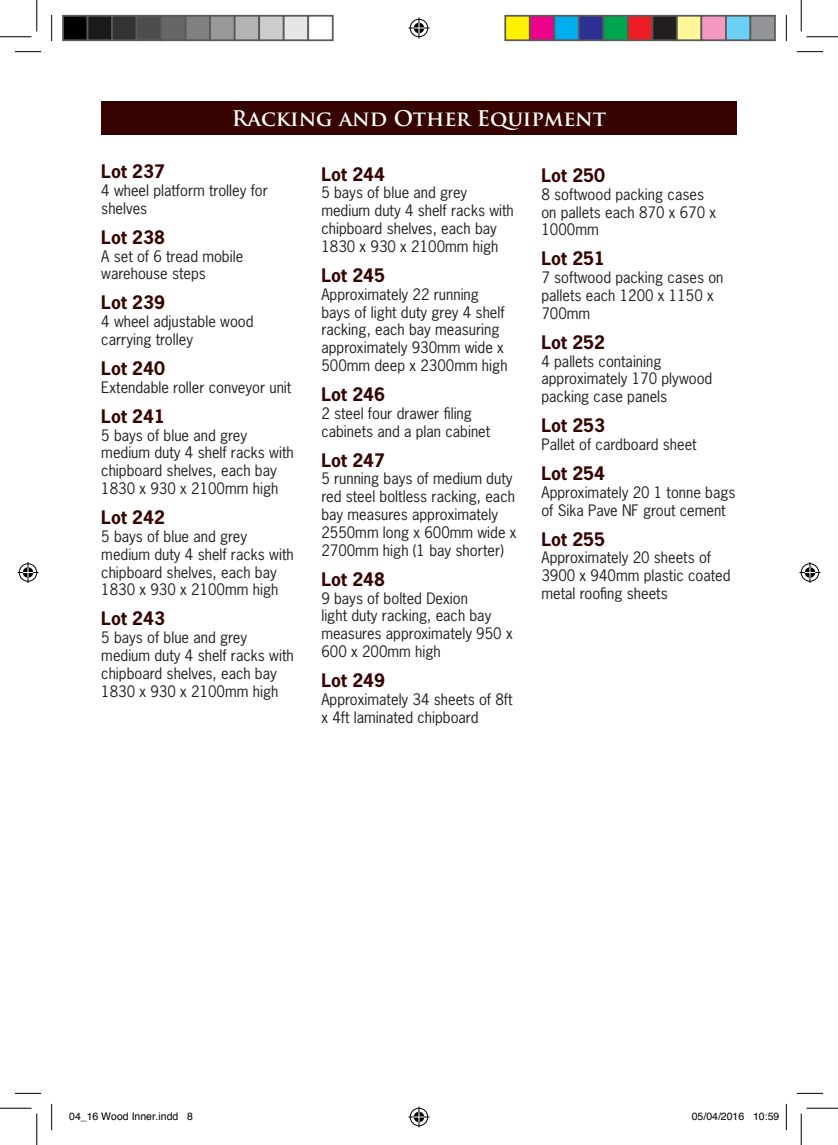
<style>
.page{position:relative;width:838px;height:1145px;background:#fff}
.page>*{position:absolute;margin:0;border:0;box-sizing:border-box;transform-origin:0 0}
.t1{font:700 21px "Trajan Pro";color:#fff}
.t2{font:700 17.5px "News Gothic Std";color:#360300}
.t3{font:14.88px/17.8px "News Gothic Std";color:#231f20}
.t4{font:10.5px "Helvetica";color:#000}
</style>
<div class="page">
<div style="left:101px;top:101px;width:635px;height:34px;background:#360300"></div>
<svg style="left:15px;top:51px;width:26px;height:1px"></svg>
<svg style="left:796px;top:51px;width:27px;height:1px"></svg>
<svg style="left:15px;top:1093px;width:26px;height:1px"></svg>
<svg style="left:796px;top:1093px;width:27px;height:1px"></svg>
<svg style="left:51px;top:15px;width:1px;height:26px"></svg>
<svg style="left:51px;top:1104px;width:1px;height:26px"></svg>
<svg style="left:786px;top:15px;width:1px;height:26px"></svg>
<svg style="left:786px;top:1104px;width:1px;height:26px"></svg>
<hr style="left:0;top:36px;width:32px;height:1px;background:#000">
<hr style="left:806px;top:36px;width:31px;height:1px;background:#000">
<hr style="left:0;top:1108px;width:32px;height:1px;background:#000">
<hr style="left:806px;top:1108px;width:31px;height:1px;background:#000">
<hr style="left:36px;top:0;width:1px;height:31px;background:#000">
<hr style="left:36px;top:1113px;width:1px;height:32px;background:#000">
<hr style="left:800px;top:0;width:1px;height:31px;background:#000">
<hr style="left:800px;top:1113px;width:1px;height:32px;background:#000">
<svg style="left:408px;top:18px;width:21px;height:21px"></svg>
<svg style="left:408px;top:1106px;width:21px;height:21px"></svg>
<svg style="left:18px;top:562px;width:21px;height:21px"></svg>
<svg style="left:799px;top:562px;width:21px;height:21px"></svg>
<div style="left:63px;top:16px;width:25px;height:24px;background:#000"></div>
<div style="left:62px;top:15px;width:26px;height:26px;border:2px solid #595959"></div>
<div style="left:88px;top:16px;width:24px;height:24px;background:#1a1a1a"></div>
<div style="left:87px;top:15px;width:26px;height:26px;border:2px solid #595959"></div>
<div style="left:112px;top:16px;width:25px;height:24px;background:#333"></div>
<div style="left:111px;top:15px;width:26px;height:26px;border:2px solid #595959"></div>
<div style="left:137px;top:16px;width:24px;height:24px;background:#4d4d4d"></div>
<div style="left:136px;top:15px;width:26px;height:26px;border:2px solid #595959"></div>
<div style="left:161px;top:16px;width:25px;height:24px;background:#666"></div>
<div style="left:160px;top:15px;width:26px;height:26px;border:2px solid #595959"></div>
<div style="left:186px;top:16px;width:24px;height:24px;background:#808080"></div>
<div style="left:185px;top:15px;width:26px;height:26px;border:2px solid #595959"></div>
<div style="left:210px;top:16px;width:25px;height:24px;background:#999"></div>
<div style="left:209px;top:15px;width:26px;height:26px;border:2px solid #595959"></div>
<div style="left:235px;top:16px;width:24px;height:24px;background:#b3b3b3"></div>
<div style="left:234px;top:15px;width:26px;height:26px;border:2px solid #595959"></div>
<div style="left:259px;top:16px;width:25px;height:24px;background:#ccc"></div>
<div style="left:258px;top:15px;width:26px;height:26px;border:2px solid #595959"></div>
<div style="left:284px;top:16px;width:24px;height:24px;background:#e6e6e6"></div>
<div style="left:283px;top:15px;width:26px;height:26px;border:2px solid #595959"></div>
<div style="left:307px;top:15px;width:26px;height:26px;border:2px solid #595959"></div>
<div style="left:505px;top:16px;width:24px;height:24px;background:#fff101"></div>
<div style="left:504px;top:15px;width:26px;height:26px;border:2px solid #595959"></div>
<div style="left:529px;top:16px;width:25px;height:24px;background:#ed028c"></div>
<div style="left:529px;top:15px;width:26px;height:26px;border:2px solid #595959"></div>
<div style="left:554px;top:16px;width:24px;height:24px;background:#00aeef"></div>
<div style="left:553px;top:15px;width:26px;height:26px;border:2px solid #595959"></div>
<div style="left:578px;top:16px;width:25px;height:24px;background:#2e3092"></div>
<div style="left:578px;top:15px;width:26px;height:26px;border:2px solid #595959"></div>
<div style="left:603px;top:16px;width:24px;height:24px;background:#00a54f"></div>
<div style="left:602px;top:15px;width:26px;height:26px;border:2px solid #595959"></div>
<div style="left:627px;top:16px;width:25px;height:24px;background:#ee1d23"></div>
<div style="left:627px;top:15px;width:26px;height:26px;border:2px solid #595959"></div>
<div style="left:652px;top:16px;width:24px;height:24px;background:#231f20"></div>
<div style="left:651px;top:15px;width:26px;height:26px;border:2px solid #595959"></div>
<div style="left:676px;top:16px;width:25px;height:24px;background:#fff79a"></div>
<div style="left:676px;top:15px;width:26px;height:26px;border:2px solid #595959"></div>
<div style="left:701px;top:16px;width:24px;height:24px;background:#f499c2"></div>
<div style="left:700px;top:15px;width:26px;height:26px;border:2px solid #595959"></div>
<div style="left:725px;top:16px;width:25px;height:24px;background:#6bcff6"></div>
<div style="left:725px;top:15px;width:26px;height:26px;border:2px solid #595959"></div>
<div style="left:750px;top:16px;width:24px;height:24px;background:#939598"></div>
<div style="left:749px;top:15px;width:26px;height:26px;border:2px solid #595959"></div>
<h1 class="t1" style="left:232px;top:105px;width:375px">Racking and Other Equipment</h1>
<p class="t2" style="left:101px;top:160px;width:65px">Lot 237</p>
<p class="t3" style="left:101px;top:181px;width:168px">4 wheel platform trolley for shelves</p>
<p class="t2" style="left:101px;top:226px;width:65px">Lot 238</p>
<p class="t3" style="left:101px;top:247px;width:143px">A set of 6 tread mobile warehouse steps</p>
<p class="t2" style="left:101px;top:291px;width:65px">Lot 239</p>
<p class="t3" style="left:101px;top:313px;width:154px">4 wheel adjustable wood carrying trolley</p>
<p class="t2" style="left:101px;top:357px;width:65px">Lot 240</p>
<p class="t3" style="left:101px;top:378px;width:191px">Extendable roller conveyor unit</p>
<p class="t2" style="left:101px;top:404px;width:65px">Lot 241</p>
<p class="t3" style="left:101px;top:426px;width:194px">5 bays of blue and grey medium duty 4 shelf racks with chipboard shelves, each bay<br>1830 x 930 x 2100mm high</p>
<p class="t2" style="left:101px;top:506px;width:65px">Lot 242</p>
<p class="t3" style="left:101px;top:527px;width:194px">5 bays of blue and grey medium duty 4 shelf racks with chipboard shelves, each bay<br>1830 x 930 x 2100mm high</p>
<p class="t2" style="left:101px;top:607px;width:65px">Lot 243</p>
<p class="t3" style="left:101px;top:628px;width:194px">5 bays of blue and grey medium duty 4 shelf racks with chipboard shelves, each bay<br>1830 x 930 x 2100mm high</p>
<p class="t2" style="left:321px;top:162px;width:65px">Lot 244</p>
<p class="t3" style="left:321px;top:184px;width:194px">5 bays of blue and grey medium duty 4 shelf racks with chipboard shelves, each bay<br>1830 x 930 x 2100mm high</p>
<p class="t2" style="left:321px;top:264px;width:65px">Lot 245</p>
<p class="t3" style="left:321px;top:285px;width:188px">Approximately 22 running bays of light duty grey 4 shelf racking, each bay measuring approximately 930mm wide x<br>500mm deep x 2300mm high</p>
<p class="t2" style="left:321px;top:383px;width:65px">Lot 246</p>
<p class="t3" style="left:321px;top:404px;width:170px">2 steel four drawer filing cabinets and a plan cabinet</p>
<p class="t2" style="left:321px;top:448px;width:65px">Lot 247</p>
<p class="t3" style="left:321px;top:470px;width:197px">5 running bays of medium duty red steel boltless racking, each bay measures approximately<br>2550mm long x 600mm wide x<br>2700mm high (1 bay shorter)</p>
<p class="t2" style="left:321px;top:568px;width:65px">Lot 248</p>
<p class="t3" style="left:321px;top:589px;width:193px">9 bays of bolted Dexion<br>light duty racking, each bay measures approximately 950 x<br>600 x 200mm high</p>
<p class="t2" style="left:321px;top:669px;width:65px">Lot 249</p>
<p class="t3" style="left:321px;top:690px;width:193px">Approximately 34 sheets of 8ft x 4ft laminated chipboard</p>
<p class="t2" style="left:541px;top:164px;width:65px">Lot 250</p>
<p class="t3" style="left:541px;top:185px;width:176px">8 softwood packing cases on pallets each 870 x 670 x<br>1000mm</p>
<p class="t2" style="left:541px;top:247px;width:65px">Lot 251</p>
<p class="t3" style="left:541px;top:268px;width:183px">7 softwood packing cases on pallets each 1200 x 1150 x<br>700mm</p>
<p class="t2" style="left:541px;top:331px;width:65px">Lot 252</p>
<p class="t3" style="left:541px;top:352px;width:172px">4 pallets containing approximately 170 plywood packing case panels</p>
<p class="t2" style="left:541px;top:414px;width:65px">Lot 253</p>
<p class="t3" style="left:541px;top:435px;width:157px">Pallet of cardboard sheet</p>
<p class="t2" style="left:541px;top:462px;width:65px">Lot 254</p>
<p class="t3" style="left:541px;top:483px;width:196px">Approximately 20 1 tonne bags of Sika Pave NF grout cement</p>
<p class="t2" style="left:541px;top:527px;width:65px">Lot 255</p>
<p class="t3" style="left:541px;top:549px;width:190px">Approximately 20 sheets of<br>3900 x 940mm plastic coated metal roofing sheets</p>
<p class="t4" style="left:69px;top:1108px;width:125px">04_16 Wood Inner.indd 8</p>
<p class="t4" style="left:691px;top:1108px;width:89px">05/04/2016 10:59</p>
</div>
